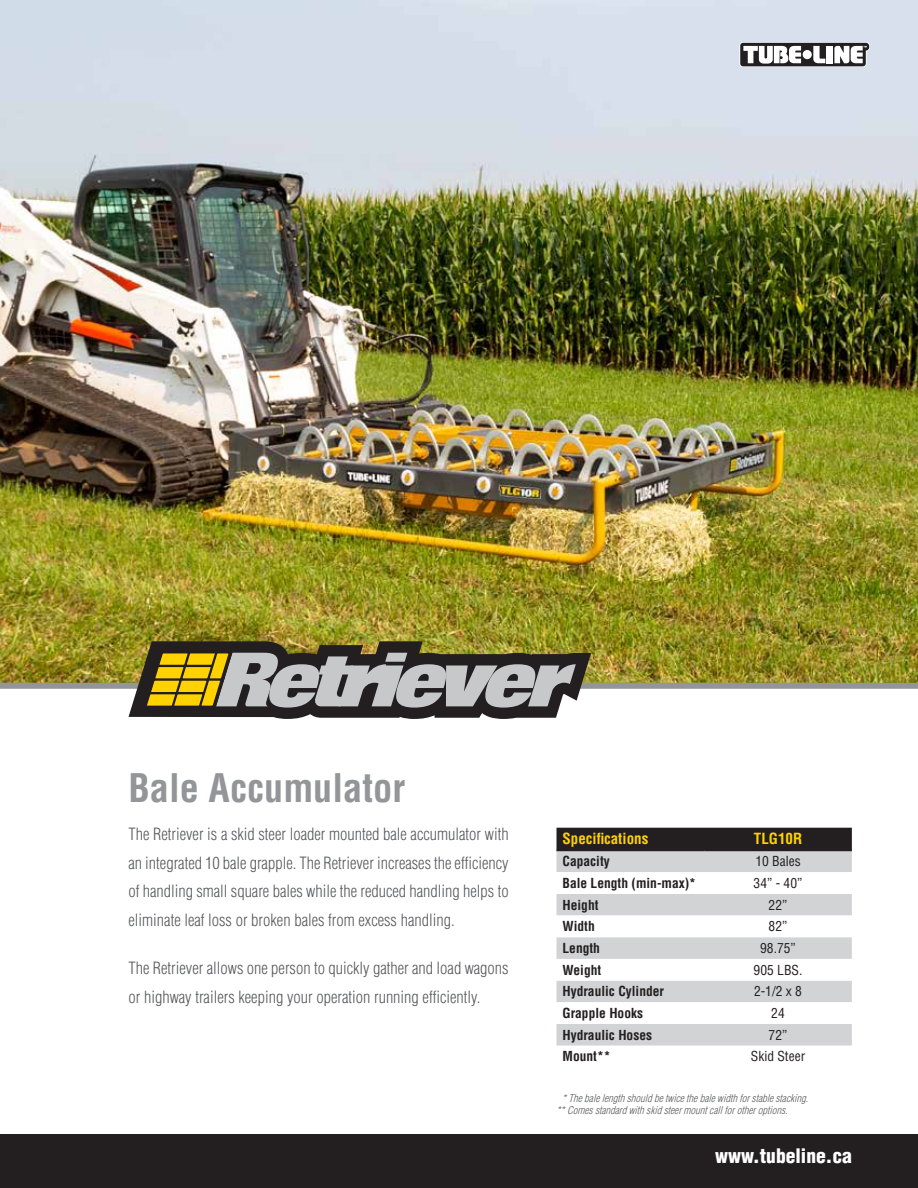
<style>
.page{position:relative;width:918px;height:1188px;background:#fff}
.page>*{position:absolute;margin:0;border:0;box-sizing:border-box;transform-origin:0 0}
.t1{font:700 condensed 38.4px "Helvetica LT Std";color:#939598}
.t2{font:900 condensed 19.5px "Helvetica LT Std";color:#fff}
.t3{font:300 condensed 16.5px/28.5px "Helvetica LT Std";color:#58595b;text-align:justify}
.t4{font:700 condensed 15px "Helvetica LT Std";color:#ffd200}
.t5{font:700 condensed 13.5px "Helvetica LT Std";color:#231f20}
.t6{font:condensed 13.5px "Helvetica LT Std";color:#231f20}
.t7{font:italic 300 condensed 10.5px/12.8px "Helvetica LT Std";color:#58595b}
</style>
<div class="page">
<img style="left:0;top:0;width:918px;height:689px">
<div style="left:556px;top:828px;width:296px;height:22px;background:#231f20"></div>
<div style="left:556px;top:851px;width:296px;height:21px;background:#d1d3d4"></div>
<svg style="left:556px;top:894px;width:296px;height:152px;fill:#d1d3d4"></svg>
<hr style="left:556px;top:850px;width:148px;height:1px;background:#231f20">
<hr style="left:704px;top:850px;width:148px;height:1px;background:#231f20">
<svg style="left:739px;top:42px;width:131px;height:25px"></svg>
<div style="left:0;top:1134px;width:918px;height:54px;background:#231f20"></div>
<svg style="left:129px;top:641px;width:462px;height:78px;background:#837d63"></svg>
<h1 class="t1" style="left:129px;top:764px;width:278px">Bale Accumulator</h1>
<p class="t3" style="left:129px;top:820px;width:382px">The Retriever is a skid steer loader mounted bale accumulator with an integrated 10 bale grapple. The Retriever increases the efficiency of handling small square bales while the reduced handling helps to eliminate leaf loss or broken bales from excess handling.</p>
<p class="t3" style="left:129px;top:954px;width:382px">The Retriever allows one person to quickly gather and load wagons or highway trailers keeping your operation running efficiently.</p>
<p class="t4" style="left:562px;top:830px;width:87px">Specifications</p>
<p class="t4" style="left:754px;top:830px;width:50px">TLG10R</p>
<p class="t5" style="left:562px;top:853px;width:49px">Capacity</p>
<p class="t6" style="left:755px;top:853px;width:47px">10 Bales</p>
<p class="t5" style="left:562px;top:874px;width:135px">Bale Length (min-max)*</p>
<p class="t6" style="left:754px;top:874px;width:50px">34” - 40”</p>
<p class="t5" style="left:562px;top:896px;width:38px">Height</p>
<p class="t6" style="left:769px;top:896px;width:20px">22”</p>
<p class="t5" style="left:562px;top:918px;width:34px">Width</p>
<p class="t6" style="left:769px;top:918px;width:20px">82”</p>
<p class="t5" style="left:562px;top:940px;width:39px">Length</p>
<p class="t6" style="left:760px;top:940px;width:37px">98.75”</p>
<p class="t5" style="left:562px;top:961px;width:40px">Weight</p>
<p class="t6" style="left:754px;top:961px;width:50px">905 LBS.</p>
<p class="t5" style="left:562px;top:983px;width:103px">Hydraulic Cylinder</p>
<p class="t6" style="left:754px;top:983px;width:49px">2-1/2 x 8</p>
<p class="t5" style="left:562px;top:1005px;width:82px">Grapple Hooks</p>
<p class="t6" style="left:771px;top:1005px;width:15px">24</p>
<p class="t5" style="left:562px;top:1026px;width:91px">Hydraulic Hoses</p>
<p class="t6" style="left:769px;top:1026px;width:20px">72”</p>
<p class="t5" style="left:562px;top:1048px;width:50px">Mount**</p>
<p class="t6" style="left:751px;top:1048px;width:56px">Skid Steer</p>
<p class="t7" style="left:557px;top:1091px;width:256px;text-indent:6px">*Thebalelengthshouldbetwicethebalewidthforstablestacking. **Comesstandardwithskidsteermountcallforotheroptions.</p>
<p class="t2" style="left:715px;top:1144px;width:138px">www.tubeline.ca</p>
</div>
